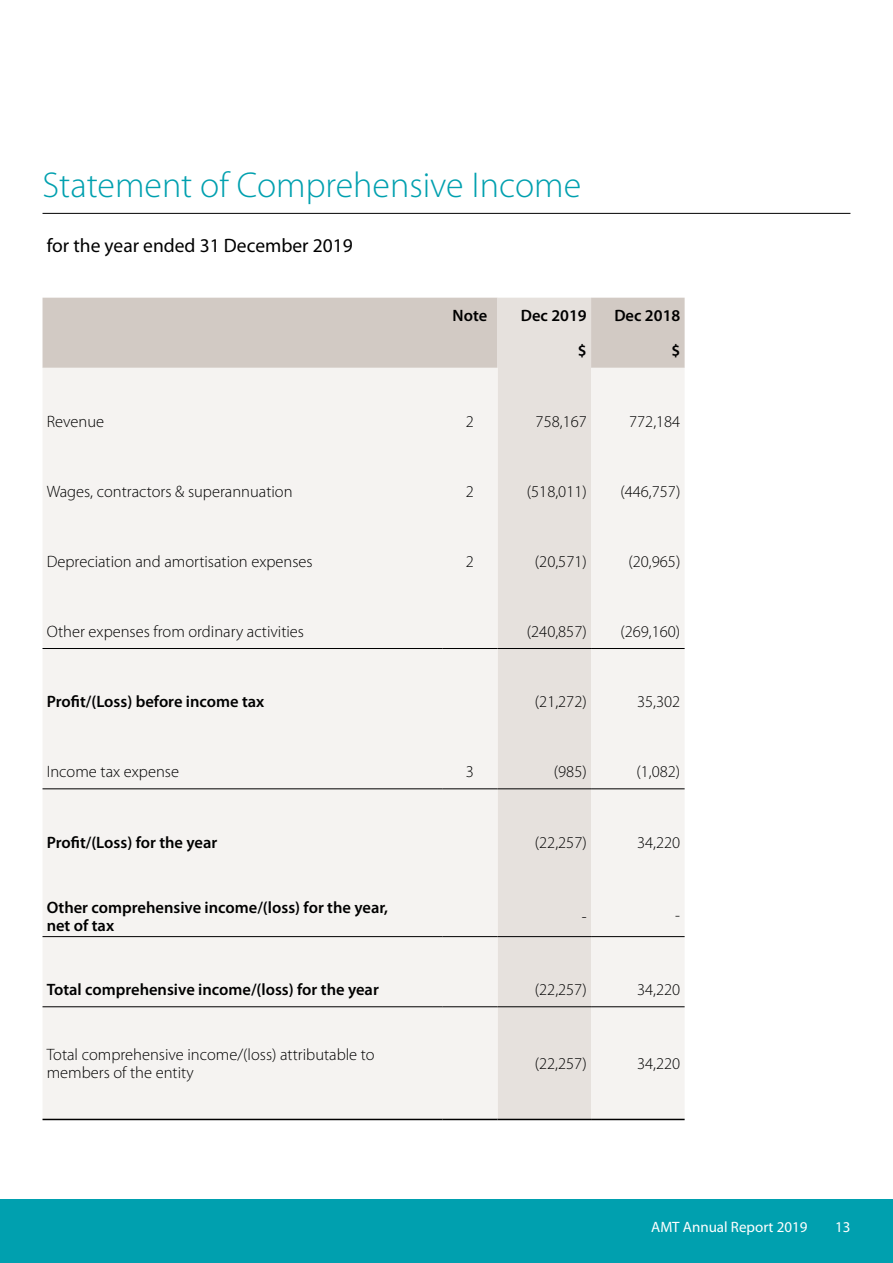
<style>
.page{position:relative;width:893px;height:1263px;background:#fff}
.page>*{position:absolute;margin:0;border:0;box-sizing:border-box;transform-origin:0 0}
.Heading2{font:300 36px "Myriad Pro";color:#00a0af}
.Table_-_for_the_year{font:19.5px "Myriad Pro";color:#000}
.Text{font:300 16.5px/18px "Myriad Pro";color:#000}
.Table_bold_text{font:600 16.5px/18px "Myriad Pro";color:#000}
.t1{font:15px "Myriad Pro";color:#fff}
</style>
<div class="page">
<div style="left:0;top:1199px;width:893px;height:64px;background:#00a0af"></div>
<hr style="left:43px;top:213px;width:807px;height:1px;background:#000">
<div style="left:43px;top:298px;width:642px;height:70px;background:#d2cac4"></div>
<div style="left:497px;top:298px;width:94px;height:70px;background:#e6e1dd"></div>
<svg style="left:43px;top:368px;width:642px;height:751px;fill:#f5f3f1"></svg>
<hr style="left:43px;top:648px;width:399px;height:1px;background:#000">
<hr style="left:442px;top:648px;width:55px;height:1px;background:#000">
<hr style="left:497px;top:648px;width:94px;height:1px;background:#000">
<hr style="left:591px;top:648px;width:94px;height:1px;background:#000">
<hr style="left:43px;top:788px;width:399px;height:1px;background:#000">
<hr style="left:442px;top:788px;width:55px;height:1px;background:#000">
<hr style="left:497px;top:788px;width:94px;height:1px;background:#000">
<hr style="left:591px;top:788px;width:94px;height:1px;background:#000">
<hr style="left:43px;top:936px;width:399px;height:1px;background:#000">
<hr style="left:442px;top:936px;width:55px;height:1px;background:#000">
<hr style="left:497px;top:936px;width:94px;height:1px;background:#000">
<hr style="left:591px;top:936px;width:94px;height:1px;background:#000">
<hr style="left:43px;top:1006px;width:399px;height:1px;background:#000">
<hr style="left:442px;top:1006px;width:55px;height:1px;background:#000">
<hr style="left:497px;top:1006px;width:94px;height:1px;background:#000">
<hr style="left:591px;top:1006px;width:94px;height:1px;background:#000">
<hr style="left:43px;top:1119px;width:399px;height:1px;background:#000">
<hr style="left:442px;top:1119px;width:55px;height:1px;background:#000">
<hr style="left:497px;top:1119px;width:94px;height:1px;background:#000">
<hr style="left:591px;top:1119px;width:94px;height:1px;background:#000">
<h2 class="Heading2" style="left:43px;top:163px;width:540px">Statement of Comprehensive Income</h2>
<p class="Table_-_for_the_year" style="left:47px;top:234px;width:308px">for the year ended 31 December 2019</p>
<p class="Table_bold_text" style="left:453px;top:306px;width:36px">Note</p>
<p class="Table_bold_text" style="left:521px;top:306px;width:67px">Dec 2019</p>
<p class="Table_bold_text" style="left:614px;top:306px;width:67px">Dec 2018</p>
<p class="Table_bold_text" style="left:578px;top:341px;width:10px">$</p>
<p class="Table_bold_text" style="left:671px;top:341px;width:10px">$</p>
<p class="Text" style="left:47px;top:412px;width:59px">Revenue</p>
<p class="Text" style="left:466px;top:412px;width:10px">2</p>
<p class="Text" style="left:536px;top:412px;width:53px">758,167</p>
<p class="Text" style="left:629px;top:412px;width:53px">772,184</p>
<p class="Text" style="left:47px;top:482px;width:247px">Wages, contractors &amp; superannuation</p>
<p class="Text" style="left:466px;top:482px;width:10px">2</p>
<p class="Text" style="left:527px;top:482px;width:61px">(518,011)</p>
<p class="Text" style="left:620px;top:482px;width:61px">(446,757)</p>
<p class="Text" style="left:47px;top:552px;width:267px">Depreciation and amortisation expenses</p>
<p class="Text" style="left:466px;top:552px;width:10px">2</p>
<p class="Text" style="left:535px;top:552px;width:53px">(20,571)</p>
<p class="Text" style="left:628px;top:552px;width:53px">(20,965)</p>
<p class="Text" style="left:47px;top:622px;width:259px">Other expenses from ordinary activities</p>
<p class="Text" style="left:527px;top:622px;width:61px">(240,857)</p>
<p class="Text" style="left:620px;top:622px;width:61px">(269,160)</p>
<p class="Table_bold_text" style="left:47px;top:692px;width:219px">Profit/(Loss) before income tax</p>
<p class="Text" style="left:535px;top:693px;width:53px">(21,272)</p>
<p class="Text" style="left:637px;top:693px;width:45px">35,302</p>
<p class="Text" style="left:47px;top:763px;width:134px">Income tax expense</p>
<p class="Text" style="left:466px;top:763px;width:10px">3</p>
<p class="Text" style="left:554px;top:763px;width:34px">(985)</p>
<p class="Text" style="left:636px;top:763px;width:45px">(1,082)</p>
<p class="Table_bold_text" style="left:47px;top:833px;width:172px">Profit/(Loss) for the year</p>
<p class="Text" style="left:535px;top:833px;width:53px">(22,257)</p>
<p class="Text" style="left:637px;top:833px;width:45px">34,220</p>
<p class="Table_bold_text" style="left:47px;top:897px;width:343px">Other comprehensive income/(loss) for the year, net of tax</p>
<p class="Text" style="left:582px;top:907px;width:6px">-</p>
<p class="Text" style="left:675px;top:907px;width:6px">-</p>
<p class="Table_bold_text" style="left:47px;top:980px;width:334px">Total comprehensive income/(loss) for the year</p>
<p class="Text" style="left:535px;top:981px;width:53px">(22,257)</p>
<p class="Text" style="left:637px;top:981px;width:45px">34,220</p>
<p class="Text" style="left:47px;top:1046px;width:330px">Total comprehensive income/(loss) attributable to members of the entity</p>
<p class="Text" style="left:535px;top:1055px;width:53px">(22,257)</p>
<p class="Text" style="left:637px;top:1055px;width:45px">34,220</p>
<p class="t1" style="left:651px;top:1217px;width:158px">AMT Annual Report 2019</p>
<p class="t1" style="left:835px;top:1217px;width:17px">13</p>
</div>
